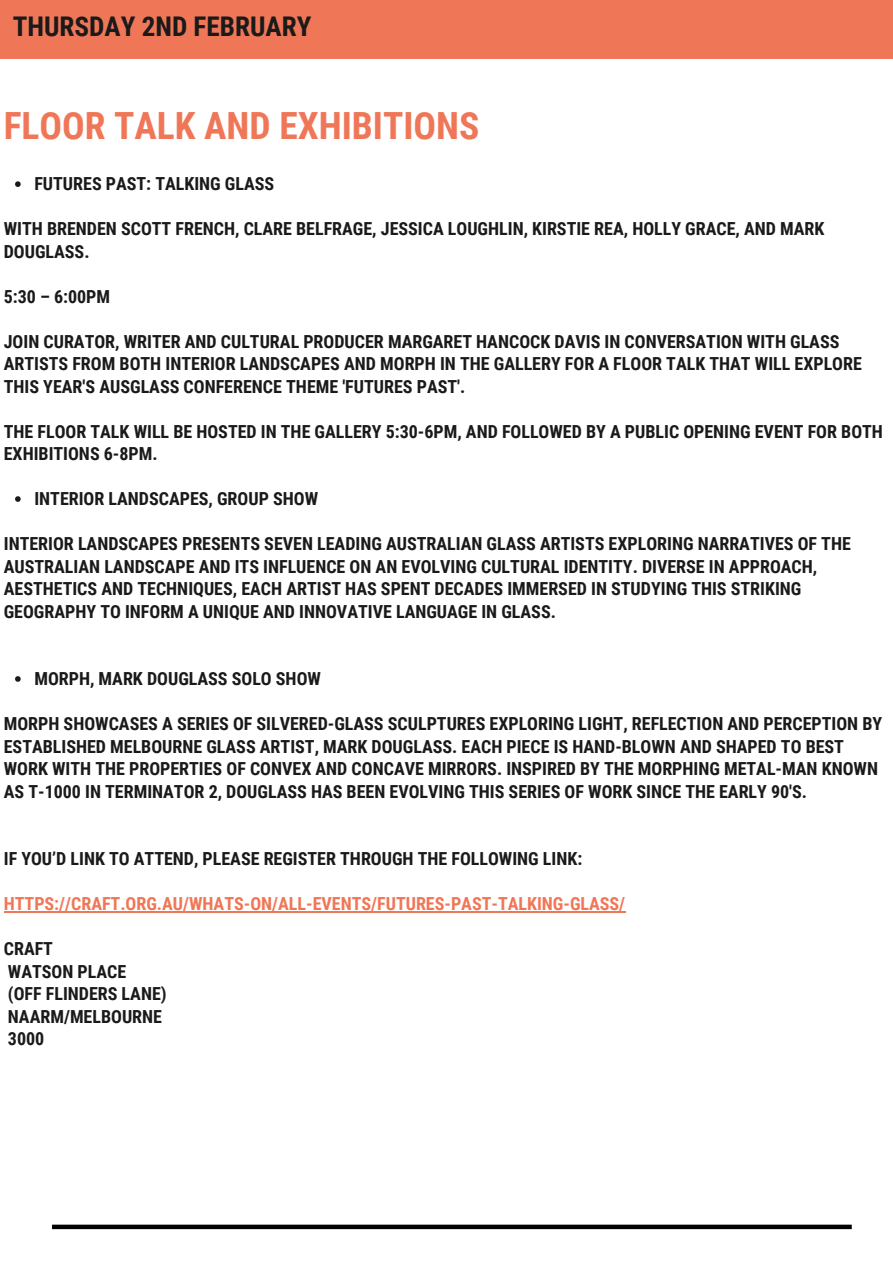
<style>
.page{position:relative;width:893px;height:1264px;background:#fff}
.page>*{position:absolute;margin:0;border:0;box-sizing:border-box;transform-origin:0 0}
.t1{font:700 37.5px "Roboto Condensed";color:#ef7757}
.t2{font:700 27.15px "Roboto Condensed";color:#1a1a1a}
.t3{font:700 18px/22.5px "Roboto Condensed";color:#1a1a1a}
.t4{font:700 18px "Roboto Condensed";color:#ef7757}
</style>
<div class="page">
<div style="left:0;top:0;width:892px;height:58px;background:#ef7757"></div>
<svg style="left:15px;top:181px;width:6px;height:6px"></svg>
<svg style="left:15px;top:496px;width:6px;height:6px"></svg>
<svg style="left:15px;top:676px;width:6px;height:5px"></svg>
<hr style="left:4px;top:911px;width:621px;height:1px;background:#ef7757">
<div style="left:52px;top:1224px;width:799px;height:5px;background:#000"></div>
<h2 class="t2" style="left:13px;top:11px;width:300px">THURSDAY 2ND FEBRUARY</h2>
<h1 class="t1" style="left:4px;top:104px;width:477px">FLOOR TALK AND EXHIBITIONS</h1>
<p class="t3" style="left:34px;top:173px;width:241px">FUTURES PAST: TALKING GLASS</p>
<p class="t3" style="left:4px;top:218px;width:822px">WITH BRENDEN SCOTT FRENCH, CLARE BELFRAGE, JESSICA LOUGHLIN, KIRSTIE REA, HOLLY GRACE, AND MARK<br>DOUGLASS.</p>
<p class="t3" style="left:4px;top:285px;width:108px">5:30 – 6:00PM</p>
<p class="t3" style="left:4px;top:330px;width:859px">JOIN CURATOR, WRITER AND CULTURAL PRODUCER MARGARET HANCOCK DAVIS IN CONVERSATION WITH GLASS<br>ARTISTS FROM BOTH INTERIOR LANDSCAPES AND MORPH IN THE GALLERY FOR A FLOOR TALK THAT WILL EXPLORE<br>THIS YEAR'S AUSGLASS CONFERENCE THEME 'FUTURES PAST'.</p>
<p class="t3" style="left:4px;top:420px;width:880px">THE FLOOR TALK WILL BE HOSTED IN THE GALLERY 5:30-6PM, AND FOLLOWED BY A PUBLIC OPENING EVENT FOR BOTH<br>EXHIBITIONS 6-8PM.</p>
<p class="t3" style="left:34px;top:488px;width:285px">INTERIOR LANDSCAPES, GROUP SHOW</p>
<p class="t3" style="left:4px;top:533px;width:848px">INTERIOR LANDSCAPES PRESENTS SEVEN LEADING AUSTRALIAN GLASS ARTISTS EXPLORING NARRATIVES OF THE AUSTRALIAN LANDSCAPE AND ITS INFLUENCE ON AN EVOLVING CULTURAL IDENTITY. DIVERSE IN APPROACH, AESTHETICS AND TECHNIQUES, EACH ARTIST HAS SPENT DECADES IMMERSED IN STUDYING THIS STRIKING GEOGRAPHY TO INFORM A UNIQUE AND INNOVATIVE LANGUAGE IN GLASS.</p>
<p class="t3" style="left:34px;top:667px;width:288px">MORPH, MARK DOUGLASS SOLO SHOW</p>
<p class="t3" style="left:4px;top:712px;width:879px">MORPH SHOWCASES A SERIES OF SILVERED-GLASS SCULPTURES EXPLORING LIGHT, REFLECTION AND PERCEPTION BY ESTABLISHED MELBOURNE GLASS ARTIST, MARK DOUGLASS. EACH PIECE IS HAND-BLOWN AND SHAPED TO BEST WORK WITH THE PROPERTIES OF CONVEX AND CONCAVE MIRRORS. INSPIRED BY THE MORPHING METAL-MAN KNOWN AS T-1000 IN TERMINATOR 2, DOUGLASS HAS BEEN EVOLVING THIS SERIES OF WORK SINCE THE EARLY 90'S.</p>
<p class="t3" style="left:4px;top:847px;width:580px">IF YOU’D LINK TO ATTEND, PLEASE REGISTER THROUGH THE FOLLOWING LINK:</p>
<p class="t4" style="left:4px;top:893px;width:623px">HTTPS://CRAFT.ORG.AU/WHATS-ON/ALL-EVENTS/FUTURES-PAST-TALKING-GLASS/</p>
<p class="t3" style="left:4px;top:937px;width:164px">CRAFT<br>WATSON PLACE<br>(OFF FLINDERS LANE)<br>NAARM/MELBOURNE<br>3000</p>
</div>
